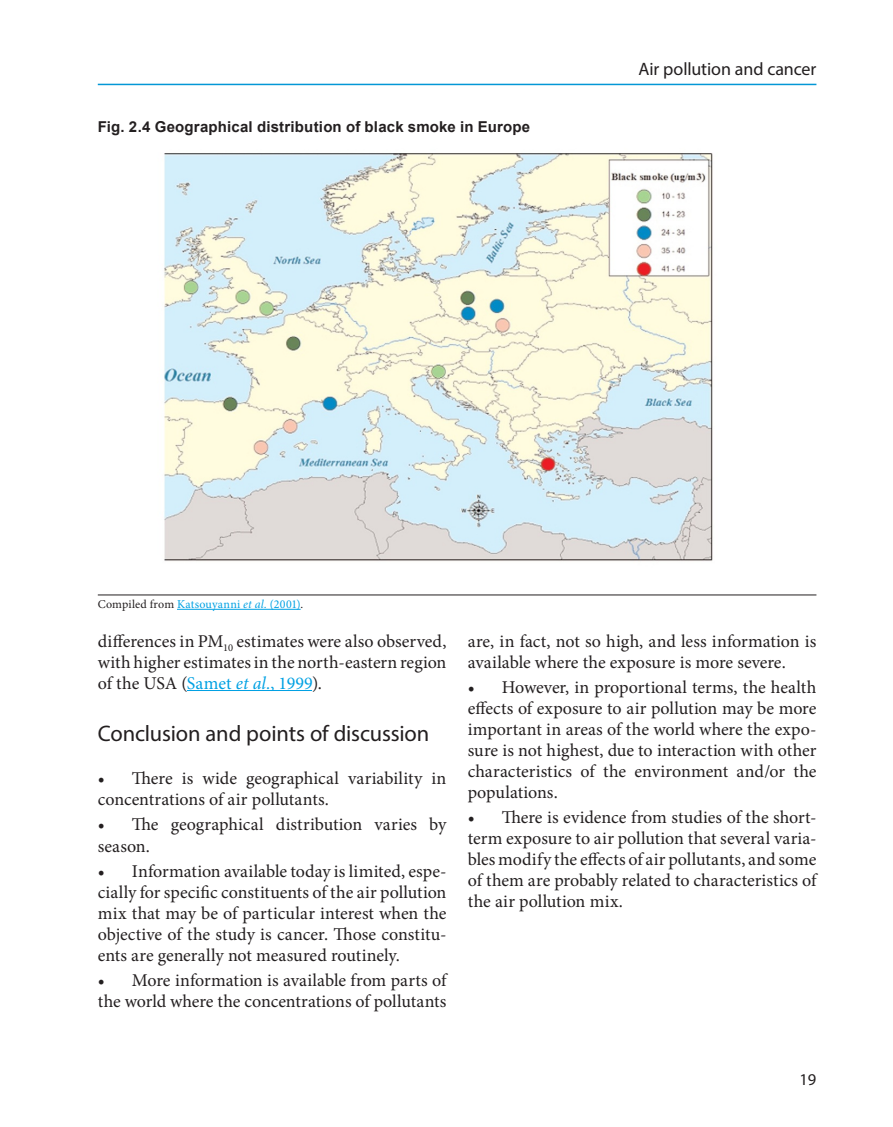
<style>
.page{position:relative;width:893px;height:1127px;background:#fff}
.page>*{position:absolute;margin:0;border:0;box-sizing:border-box;transform-origin:0 0}
.t1{font:22.5px "Myriad Pro";letter-spacing:-.01em;color:#231f20}
.Para_Ind{font:18px/21px "Minion Pro";color:#231f20;text-align:justify}
.Left_RH{font:18px "Myriad Pro";letter-spacing:-.005em;color:#231f20}
.t2{font:16.5px "Myriad Pro";color:#231f20}
.Fig_Title{font:700 15px "Arial";letter-spacing:.01em;color:#231f20}
.Fig_FN1{font:12px "Minion Pro";letter-spacing:.02em;color:#00a1e3}
.s1{color:#231f20}
.s2{font-style:italic}
.s3{color:#00a1e3}
.s4{font-style:italic;color:#00a1e3}
</style>
<div class="page">
<hr style="left:98px;top:84px;width:718px;height:1px;background:#0397d6">
<hr style="left:187px;top:690px;width:125px;height:1px;background:#00a1e3">
<hr style="left:98px;top:594px;width:718px;height:1px;background:#231f20">
<hr style="left:177px;top:609px;width:124px;height:1px;background:#00a1e3">
<img style="left:164px;top:153px;width:549px;height:409px">
<p class="Fig_Title" style="left:98px;top:117px;width:434px">Fig. 2.4 Geographical distribution of black smoke in Europe</p>
<p class="Left_RH" style="left:638px;top:58px;width:179px">Air pollution and cancer</p>
<p class="Fig_FN1" style="left:98px;top:596px;width:207px"><span class="s1">Compiled from</span> Katsouyanni <span class="s2">et al.</span> (2001)<span class="s1">.</span></p>
<p class="Para_Ind" style="left:98px;top:630px;width:350px">differences in PM<sub>10</sub> estimates were also observed, with higher estimates in the north-eastern region of the USA (<span class="s3">Samet</span> <span class="s4">et al.</span><span class="s3">, 1999</span>).</p>
<h2 class="t1" style="left:98px;top:720px;width:333px">Conclusion and points of discussion</h2>
<p class="Para_Ind" style="left:98px;top:768px;width:350px">• There is wide geographical variability in concentrations of air pollutants.</p>
<p class="Para_Ind" style="left:98px;top:814px;width:350px">• The geographical distribution varies by season.</p>
<p class="Para_Ind" style="left:98px;top:860px;width:350px">• Information available today is limited, espe&shy;cially for specific constituents of the air pollution mix that may be of particular interest when the objective of the study is cancer. Those constitu&shy;ents are generally not measured routinely.</p>
<p class="Para_Ind" style="left:98px;top:970px;width:350px">• More information is available from parts of the world where the concentrations of pollutants</p>
<p class="Para_Ind" style="left:468px;top:630px;width:350px">are, in fact, not so high, and less information is available where the exposure is more severe.</p>
<p class="Para_Ind" style="left:468px;top:677px;width:350px">• However, in proportional terms, the health effects of exposure to air pollution may be more important in areas of the world where the expo&shy;sure is not highest, due to interaction with other characteristics of the environment and/or the populations.</p>
<p class="Para_Ind" style="left:468px;top:807px;width:350px">• There is evidence from studies of the short&shy;term exposure to air pollution that several varia&shy;bles modify the effects of air pollutants, and some of them are probably related to characteristics of the air pollution mix.</p>
<p class="t2" style="left:799px;top:1069px;width:18px">19</p>
</div>
